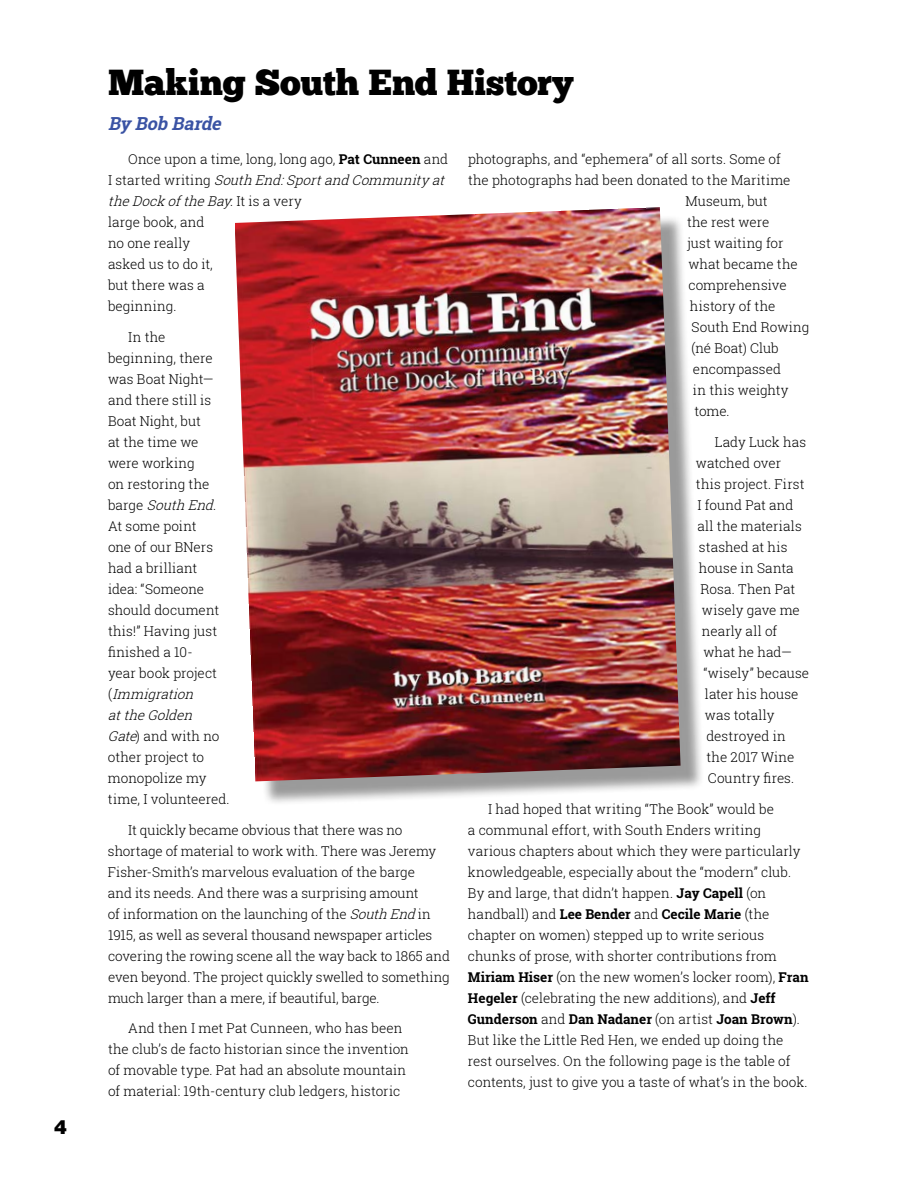
<style>
.page{position:relative;width:918px;height:1188px;background:#fff}
.page>*{position:absolute;margin:0;border:0;box-sizing:border-box;transform-origin:0 0}
.t1{font:36px "Chunk Five Ex";letter-spacing:-.01em;color:#000}
.t2{font:900 19.5px "Swiss 721 BT";color:#000}
.t3{font:italic 700 18px "Roboto Slab";color:#3a53a4}
.t4{font:300 13.5px/21px "Roboto Slab";color:#000}
.s1{font-weight:700}
.s2{font-style:italic}
</style>
<div class="page">
<div style="left:242px;top:214px;width:463px;height:592px;background:#000;opacity:.4"></div>
<img style="left:235px;top:207px;width:446px;height:574px">
<h2 class="t2" style="left:54px;top:1115px;width:14px">4</h2>
<h1 class="t1" style="left:108px;top:55px;width:467px">Making South End History</h1>
<h3 class="t3" style="left:108px;top:111px;width:120px">By Bob Barde</h3>
<p class="t4" style="left:108px;top:149px;width:342px;text-indent:20px">Once upon a time, long, long ago, <span class="s1">Pat Cunneen</span> and<br>I s t a r t e d w r i t i n g <span class="s2">SouthEnd:SportandCommunityat theDockoftheBay</span>. I t i s a v e r y<br>large book, and<br>no one really<br>asked us to do it,<br>but there was a<br>beginning.</p>
<p class="t4" style="left:108px;top:326px;width:123px;text-indent:20px">In the beginning, there was Boat Night— and there still is<br>Boat Night, but<br>at the time we were working<br>on restoring the<br>b a r g e <span class="s2">SouthEnd</span>.<br>At some point<br>one of our BNers had a brilliant idea: “Someone should document this!” Having just finished a 10-<br>year book project<br>( <span class="s2">Immigration attheGolden<br>Gate</span>) and with no other project to monopolize my time, I volunteered.</p>
<p class="t4" style="left:108px;top:819px;width:344px;text-indent:20px">It quickly became obvious that there was no shortage of material to work with. There was Jeremy Fisher-Smith’s marvelous evaluation of the barge<br>and its needs. And there was a surprising amount<br>of information on the launching of the <span class="s2">SouthEnd</span>in 1915, as well as several thousand newspaper articles covering the rowing scene all the way back to 1865 and even beyond. The project quickly swelled to something much larger than a mere, if beautiful, barge.</p>
<p class="t4" style="left:108px;top:1018px;width:302px;text-indent:20px">And then I met Pat Cunneen, who has been the club’s de facto historian since the invention of movable type. Pat had an absolute mountain of material: 19th-century club ledgers, historic</p>
<p class="t4" style="left:468px;top:149px;width:314px">photographs, and “ephemera” of all sorts. Some of</p>
<p class="t4" style="left:468px;top:170px;width:324px">the photographs had been donated to the Maritime</p>
<p class="t4" style="left:686px;top:191px;width:84px">Museum, but</p>
<p class="t4" style="left:687px;top:212px;width:84px">the rest were</p>
<p class="t4" style="left:687px;top:233px;width:98px">just waiting for</p>
<p class="t4" style="left:689px;top:254px;width:111px">what became the</p>
<p class="t4" style="left:689px;top:275px;width:100px">comprehensive</p>
<p class="t4" style="left:690px;top:296px;width:87px">history of the</p>
<p class="t4" style="left:691px;top:317px;width:119px">South End Rowing</p>
<p class="t4" style="left:691px;top:338px;width:89px">(né Boat) Club</p>
<p class="t4" style="left:693px;top:359px;width:90px">encompassed</p>
<p class="t4" style="left:693px;top:380px;width:97px">in this weighty</p>
<p class="t4" style="left:694px;top:401px;width:37px">tome.</p>
<p class="t4" style="left:715px;top:431px;width:93px">Lady Luck has</p>
<p class="t4" style="left:696px;top:452px;width:87px">watched over</p>
<p class="t4" style="left:696px;top:473px;width:110px">this project. First</p>
<p class="t4" style="left:697px;top:494px;width:98px">I found Pat and</p>
<p class="t4" style="left:697px;top:515px;width:106px">all the materials</p>
<p class="t4" style="left:699px;top:536px;width:90px">stashed at his</p>
<p class="t4" style="left:699px;top:557px;width:96px">house in Santa</p>
<p class="t4" style="left:700px;top:578px;width:96px">Rosa. Then Pat</p>
<p class="t4" style="left:702px;top:599px;width:99px">wisely gave me</p>
<p class="t4" style="left:702px;top:620px;width:77px">nearly all of</p>
<p class="t4" style="left:703px;top:641px;width:90px">what he had—</p>
<p class="t4" style="left:703px;top:662px;width:107px">“wisely” because</p>
<p class="t4" style="left:705px;top:683px;width:95px">later his house</p>
<p class="t4" style="left:705px;top:704px;width:71px">was totally</p>
<p class="t4" style="left:706px;top:725px;width:81px">destroyed in</p>
<p class="t4" style="left:706px;top:746px;width:89px">the 2017 Wine</p>
<p class="t4" style="left:708px;top:767px;width:88px">Country fires.</p>
<p class="t4" style="left:468px;top:798px;width:342px;text-indent:20px">I had hoped that writing “The Book” would be<br>a communal effort, with South Enders writing various chapters about which they were particularly knowledgeable, especially about the “modern” club.<br>By and large, that didn’t happen. <span class="s1">Jay Capell</span> (on handball) and <span class="s1">Lee Bender</span> and <span class="s1">Cecile Marie</span> (the chapter on women) stepped up to write serious chunks of prose, with shorter contributions from <span class="s1">Miriam Hiser</span> (on the new women’s locker room), <span class="s1">Fran Hegeler</span> (celebrating the new additions), and <span class="s1">Jeff Gunderson</span> and <span class="s1">Dan Nadaner</span> (on artist <span class="s1">Joan Brown</span>).<br>But like the Little Red Hen, we ended up doing the rest ourselves. On the following page is the table of contents, just to give you a taste of what’s in the book.</p>
</div>
